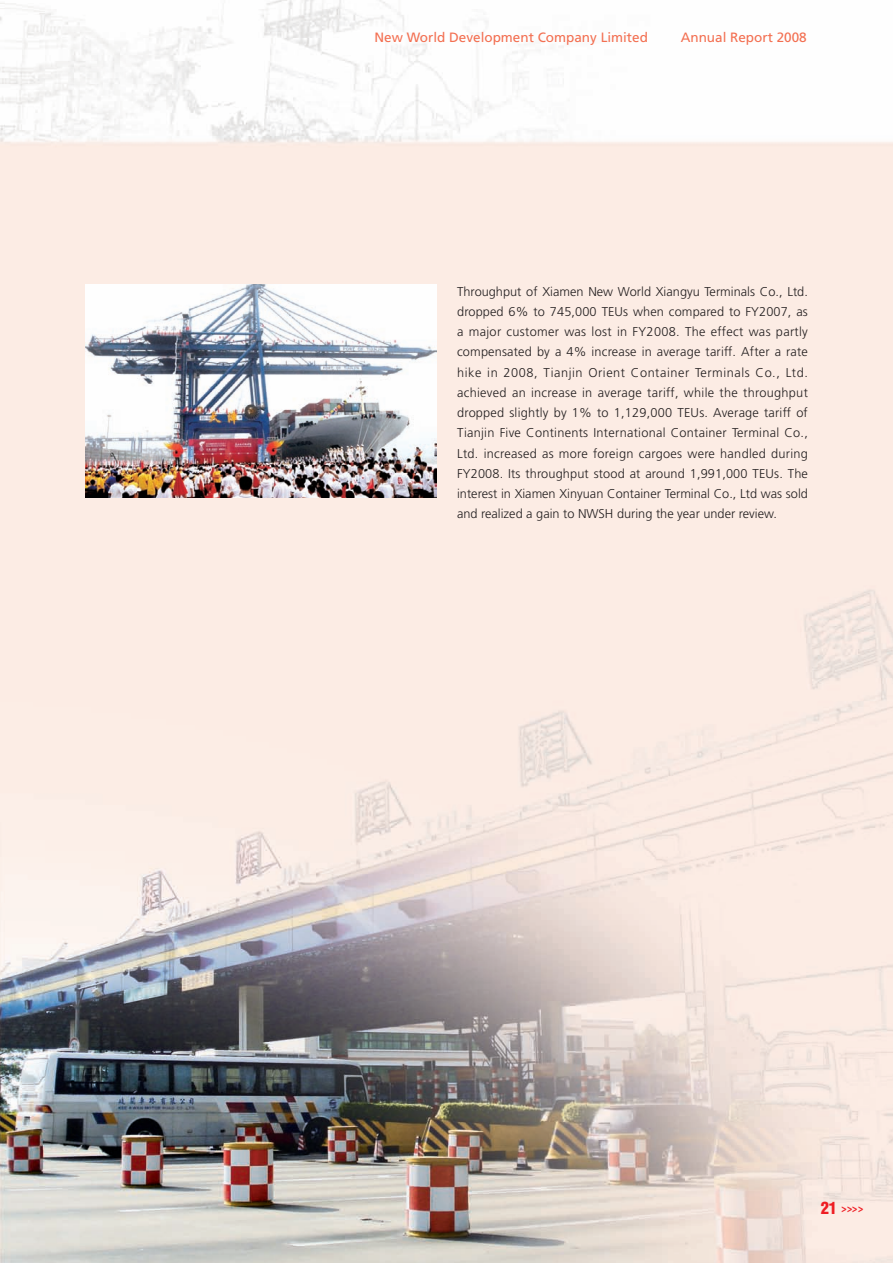
<style>
.page{position:relative;width:893px;height:1263px;background:#fff}
.page>*{position:absolute;margin:0;border:0;box-sizing:border-box;transform-origin:0 0}
.t1{font:13.5px "Frutiger LT Std";color:#f36f51}
.t2{font:300 12.75px/20.2px "Frutiger LT Std";color:#231f20;text-align:justify}
.t3{font:900 condensed 10.5px "Helvetica LT Std";color:#ee1d23}
.s1{font-size:16.5px}
</style>
<div class="page">
<img style="left:0;top:0;width:893px;height:1263px">
<img style="left:85px;top:285px;width:351px;height:212px">
<p class="t1" style="left:375px;top:32px;width:275px">New World Development Company Limited</p>
<p class="t1" style="left:681px;top:32px;width:128px">Annual Report 2008</p>
<p class="t2" style="left:457px;top:282px;width:352px">Throughput of Xiamen New World Xiangyu Terminals Co., Ltd. dropped 6% to 745,000 TEUs when compared to FY2007, as a major customer was lost in FY2008. The effect was partly compensated by a 4% increase in average tariff. After a rate hike in 2008, Tianjin Orient Container Terminals Co., Ltd. achieved an increase in average tariff, while the throughput dropped slightly by 1% to 1,129,000 TEUs. Average tariff of Tianjin Five Continents International Container Terminal Co., Ltd. increased as more foreign cargoes were handled during FY2008. Its throughput stood at around 1,991,000 TEUs. The interest in Xiamen Xinyuan Container Terminal Co., Ltd was sold and realized a gain to NWSH during the year under review.</p>
<p class="t3" style="left:821px;top:1204px;width:44px"><span class="s1">21</span> &gt;&gt;&gt;&gt;</p>
</div>
